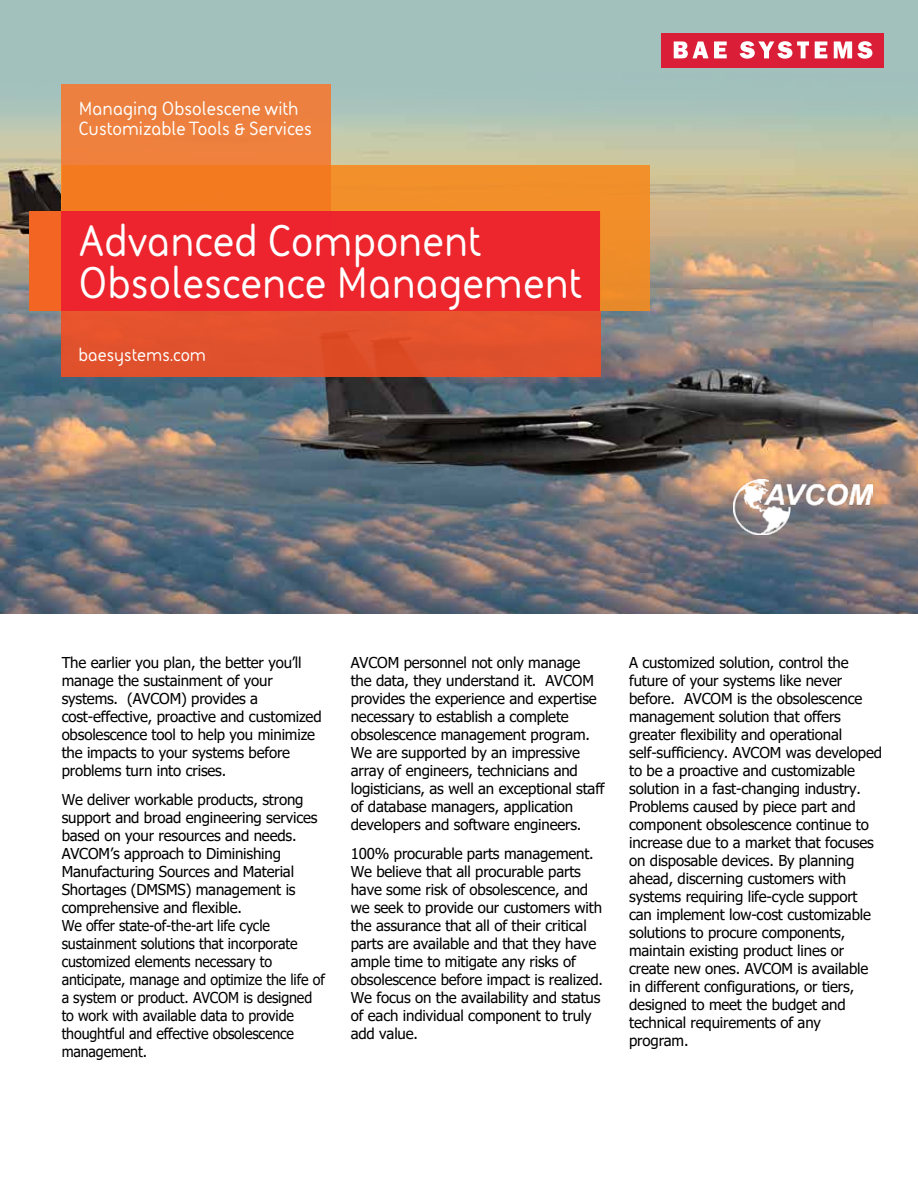
<style>
.page{position:relative;width:918px;height:1188px;background:#fff}
.page>*{position:absolute;margin:0;border:0;box-sizing:border-box;transform-origin:0 0}
.t1{font:700 45px/42px "BAE Systems";color:#fff}
.t2{font:700 19.35px/19.4px "BAE Systems";color:#fff}
.t3{font:700 18.6px "BAE Systems";color:#fff}
.t4{font:15px/18px "Tahoma";letter-spacing:-.01em;color:#000}
</style>
<div class="page">
<img style="left:0;top:130px;width:918px;height:483px">
<div style="left:0;top:0;width:918px;height:130px;background:linear-gradient(to bottom,#9ec0bf,#abc3b8)"></div>
<div style="left:661px;top:33px;width:223px;height:34px;background:#da1e38"></div>
<svg style="left:834px;top:41px;width:38px;height:18px"></svg>
<svg style="left:815px;top:41px;width:12px;height:17px"></svg>
<svg style="left:740px;top:41px;width:69px;height:18px"></svg>
<svg style="left:674px;top:41px;width:53px;height:17px"></svg>
<img style="left:733px;top:480px;width:140px;height:54px">
<div style="left:30px;top:212px;width:32px;height:99px;background:#f26522"></div>
<div style="left:62px;top:212px;width:539px;height:165px;background:#e1522c"></div>
<div style="left:62px;top:84px;width:269px;height:226px;background:#ed803f"></div>
<div style="left:62px;top:165px;width:588px;height:146px;background:#f28f2a"></div>
<div style="left:62px;top:165px;width:269px;height:145px;background:#f47920"></div>
<div style="left:62px;top:212px;width:538px;height:99px;background:#ed242d"></div>
<p class="t2" style="left:79px;top:98px;width:235px">Managing Obsolescene with<br>Customizable Tools &amp; Services</p>
<h1 class="t1" style="left:79px;top:218px;width:505px">Advanced Component<br>Obsolescence Management</h1>
<p class="t3" style="left:79px;top:342px;width:129px">baesystems.com</p>
<p class="t4" style="left:62px;top:654px;width:261px">The earlier you plan, the better you’ll manage the sustainment of your systems. (AVCOM) provides a cost-effective, proactive and customized obsolescence tool to help you minimize the impacts to your systems before problems turn into crises.</p>
<p class="t4" style="left:62px;top:791px;width:265px">We deliver workable products, strong support and broad engineering services based on your resources and needs.<br>AVCOM’s approach to Diminishing Manufacturing Sources and Material Shortages (DMSMS) management is comprehensive and flexible.<br>We offer state-of-the-art life cycle sustainment solutions that incorporate customized elements necessary to anticipate, manage and optimize the life of a system or product. AVCOM is designed to work with available data to provide thoughtful and effective obsolescence management.</p>
<p class="t4" style="left:351px;top:654px;width:255px">AVCOM personnel not only manage the data, they understand it. AVCOM provides the experience and expertise necessary to establish a complete obsolescence management program.<br>We are supported by an impressive array of engineers, technicians and logisticians, as well an exceptional staff of database managers, application developers and software engineers.</p>
<p class="t4" style="left:351px;top:845px;width:254px">100% procurable parts management.<br>We believe that all procurable parts have some risk of obsolescence, and we seek to provide our customers with the assurance that all of their critical parts are available and that they have ample time to mitigate any risks of obsolescence before impact is realized.<br>We focus on the availability and status of each individual component to truly add value.</p>
<p class="t4" style="left:629px;top:654px;width:254px">A customized solution, control the future of your systems like never before. AVCOM is the obsolescence management solution that offers greater flexibility and operational self-sufficiency. AVCOM was developed to be a proactive and customizable solution in a fast-changing industry.<br>Problems caused by piece part and component obsolescence continue to increase due to a market that focuses on disposable devices. By planning ahead, discerning customers with systems requiring life-cycle support can implement low-cost customizable solutions to procure components, maintain existing product lines or create new ones. AVCOM is available in different configurations, or tiers, designed to meet the budget and technical requirements of any program.</p>
</div>
